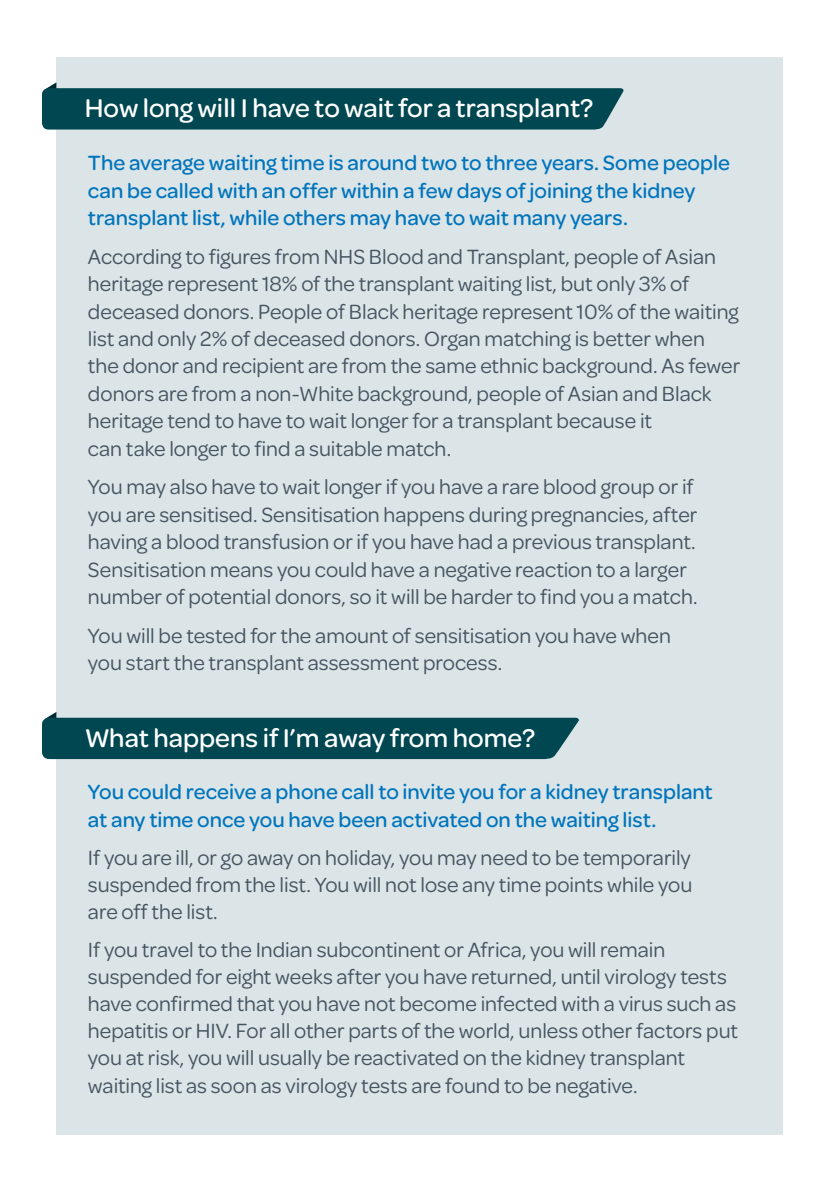
<style>
.page{position:relative;width:840px;height:1191px;background:#fff}
.page>*{position:absolute;margin:0;border:0;box-sizing:border-box;transform-origin:0 0}
.t1{font:500 27.4px "Omnes";color:#fff}
.t2{font:22px/27.4px "Omnes";color:#455560}
.t3{font:500 22px/27.4px "Omnes";color:#0075bc}
</style>
<div class="page">
<div style="left:57px;top:57px;width:725px;height:1077px;background:#dbe4e7"></div>
<svg style="left:42px;top:82px;width:582px;height:48px;background:#215e67"></svg>
<svg style="left:42px;top:712px;width:537px;height:47px;background:#1f5d66"></svg>
<p class="t1" style="left:85px;top:89px;width:510px">How long will I have to wait for a transplant?</p>
<p class="t3" style="left:88px;top:148px;width:643px">The average waiting time is around two to three years. Some people can be called with an offer within a few days of joining the kidney transplant list, while others may have to wait many years.</p>
<p class="t2" style="left:88px;top:241px;width:653px">According to figures from NHS Blood and Transplant, people of Asian heritage represent 18% of the transplant waiting list, but only 3% of deceased donors. People of Black heritage represent 10% of the waiting list and only 2% of deceased donors. Organ matching is better when the donor and recipient are from the same ethnic background. As fewer donors are from a non-White background, people of Asian and Black heritage tend to have to wait longer for a transplant because it<br>can take longer to find a suitable match.</p>
<p class="t2" style="left:88px;top:472px;width:610px">You may also have to wait longer if you have a rare blood group or if you are sensitised. Sensitisation happens during pregnancies, after having a blood transfusion or if you have had a previous transplant.<br>Sensitisation means you could have a negative reaction to a larger number of potential donors, so it will be harder to find you a match.</p>
<p class="t2" style="left:88px;top:620px;width:584px">You will be tested for the amount of sensitisation you have when you start the transplant assessment process.</p>
<p class="t1" style="left:85px;top:719px;width:452px">What happens if I’m away from home?</p>
<p class="t3" style="left:88px;top:777px;width:626px">You could receive a phone call to invite you for a kidney transplant at any time once you have been activated on the waiting list.</p>
<p class="t2" style="left:88px;top:843px;width:605px;text-align:justify">If you are ill, or go away on holiday, you may need to be temporarily suspended from the list. You will not lose any time points while you are off the list.</p>
<p class="t2" style="left:88px;top:935px;width:651px">If you travel to the Indian subcontinent or Africa, you will remain suspended for eight weeks after you have returned, until virology tests have confirmed that you have not become infected with a virus such as hepatitis or HIV. For all other parts of the world, unless other factors put you at risk, you will usually be reactivated on the kidney transplant waiting list as soon as virology tests are found to be negative.</p>
</div>
